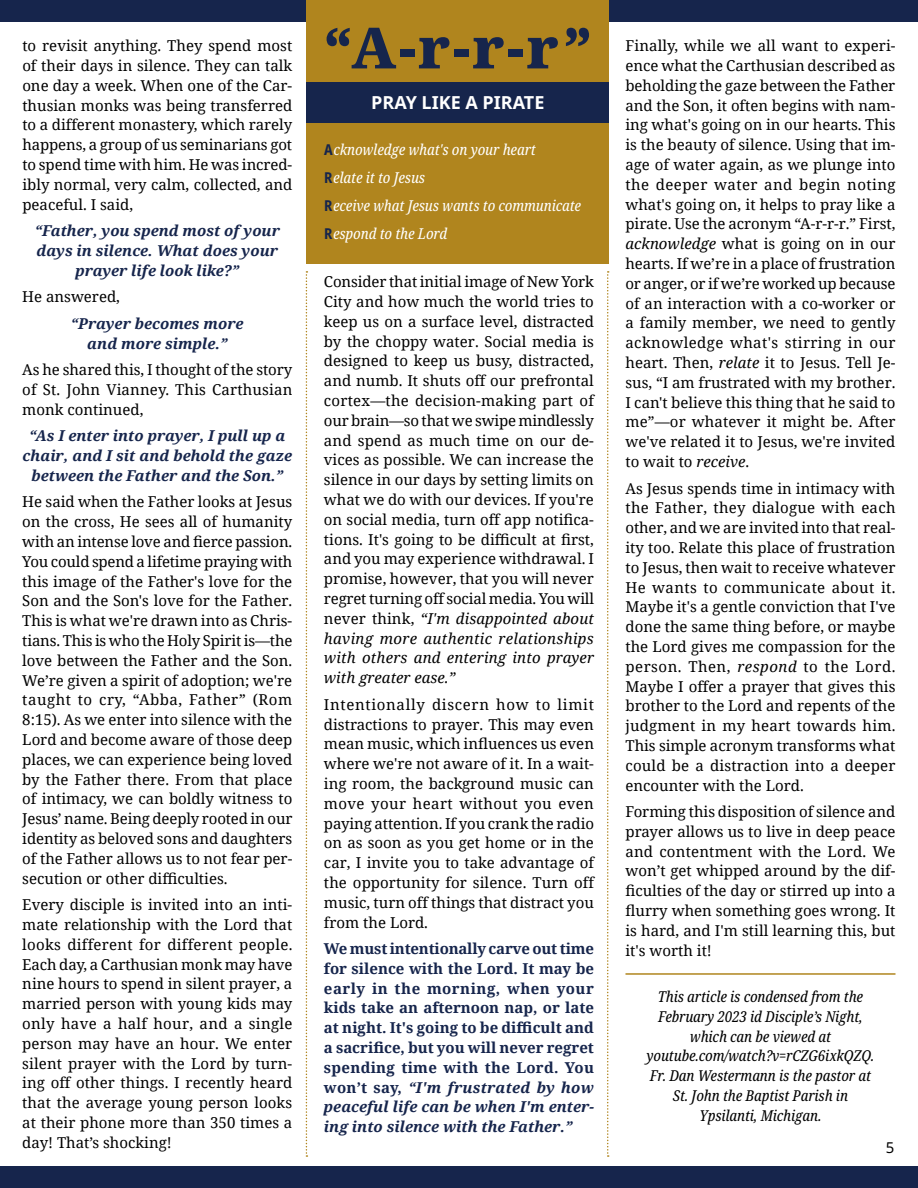
<style>
.page{position:relative;width:918px;height:1188px;background:#fff}
.page>*{position:absolute;margin:0;border:0;box-sizing:border-box;transform-origin:0 0}
.t1{font:900 57px "Noto Serif";color:#16254c}
.t2{font:700 18px "Noto Sans";color:#fff}
.t3{font:15px/19.8px "Noto Serif";color:#000;text-align:justify}
.t4{font:700 15px/19.8px "Noto Serif";color:#16254c;text-align:justify}
.t5{font:italic 700 15px/19.8px "Noto Serif";color:#16254c;text-align:center}
.t6{font:italic condensed 15px/19.8px "Noto Serif";color:#000;text-align:center}
.t7{font:italic condensed 15px/27.8px "Noto Serif";color:#fff}
.t8{font:15px "Noto Sans";color:#000}
.s1{font-family:"Noto Sans";font-weight:700;font-style:normal;color:#16254c}
.s2{font-style:italic}
</style>
<div class="page">
<div style="left:0;top:1167px;width:918px;height:21px;background:#16254c"></div>
<svg style="left:306px;top:271px;width:1px;height:886px"></svg>
<svg style="left:607px;top:271px;width:2px;height:886px"></svg>
<div style="left:0;top:0;width:918px;height:21px;background:#16254c"></div>
<div style="left:306px;top:0;width:302px;height:264px;background:#b0851e"></div>
<hr style="left:626px;top:973px;width:270px;height:2px;background:#b0851e">
<div style="left:306px;top:83px;width:302px;height:40px;background:#16254c"></div>
<p class="t3" style="left:22px;top:35px;width:272px">to revisit anything. They spend most of their days in silence. They can talk one day a week. When one of the Car&shy;thusian monks was being transferred to a different monastery, which rarely happens, a group of us seminarians got to spend time with him. He was incred&shy;ibly normal, very calm, collected, and peaceful. I said,</p>
<p class="t5" style="left:35px;top:220px;width:247px">“Father, you spend most of your days in silence. What does your prayer life look like?”</p>
<p class="t3" style="left:22px;top:286px;width:99px">He answered,</p>
<p class="t5" style="left:71px;top:313px;width:174px">“Prayer becomes more and more simple.”</p>
<p class="t3" style="left:22px;top:359px;width:272px">As he shared this, I thought of the story of St. John Vianney. This Carthusian monk continued,</p>
<p class="t5" style="left:23px;top:426px;width:271px">“As I enter into prayer, I pull up a chair, and I sit and behold the gaze between the Father and the Son.”</p>
<p class="t3" style="left:22px;top:492px;width:272px">He said when the Father looks at Jesus on the cross, He sees all of humanity with an intense love and fierce passion.<br>You could spend a lifetime praying with this image of the Father's love for the Son and the Son's love for the Father.<br>This is what we're drawn into as Chris&shy;tians. This is who the Holy Spirit is—the love between the Father and the Son.<br>We’re given a spirit of adoption; we're taught to cry, “Abba, Father” (Rom 8:15). As we enter into silence with the Lord and become aware of those deep places, we can experience being loved by the Father there. From that place of intimacy, we can boldly witness to Jesus’ name. Being deeply rooted in our identity as beloved sons and daughters of the Father allows us to not fear per&shy;secution or other difficulties.</p>
<p class="t3" style="left:22px;top:894px;width:272px">Every disciple is invited into an inti&shy;mate relationship with the Lord that looks different for different people.<br>Each day, a Carthusian monk may have nine hours to spend in silent prayer, a married person with young kids may only have a half hour, and a single person may have an hour. We enter silent prayer with the Lord by turn&shy;ing off other things. I recently heard that the average young person looks at their phone more than 350 times a day! That’s shocking!</p>
<h1 class="t1" style="left:323px;top:7px;width:270px">“A-r-r-r”</h1>
<p class="t2" style="left:371px;top:90px;width:175px">PRAY LIKE A PIRATE</p>
<p class="t7" style="left:324px;top:137px;width:259px"><span class="s1">A</span>cknowledge what's on your heart<br><span class="s1">R</span>elate it to Jesus<br><span class="s1">R</span>eceive what Jesus wants to communicate<br><span class="s1">R</span>espond to the Lord</p>
<p class="t3" style="left:324px;top:271px;width:272px">Consider that initial image of New York City and how much the world tries to keep us on a surface level, distracted by the choppy water. Social media is designed to keep us busy, distracted, and numb. It shuts off our prefrontal cortex—the decision-making part of our brain—so that we swipe mindlessly and spend as much time on our de&shy;vices as possible. We can increase the silence in our days by setting limits on what we do with our devices. If you're on social media, turn off app notifica&shy;tions. It's going to be difficult at first, and you may experience withdrawal. I promise, however, that you will never regret turning off social media. You will never think, <span class="s2">“I'm disappointed about having more authentic relationships with others and entering into prayer with greater ease.”</span></p>
<p class="t3" style="left:324px;top:694px;width:272px">Intentionally discern how to limit distractions to prayer. This may even mean music, which influences us even where we're not aware of it. In a wait&shy;ing room, the background music can move your heart without you even paying attention. If you crank the radio on as soon as you get home or in the car, I invite you to take advantage of the opportunity for silence. Turn off music, turn off things that distract you from the Lord.</p>
<p class="t4" style="left:324px;top:938px;width:272px">We must intentionally carve out time for silence with the Lord. It may be early in the morning, when your kids take an afternoon nap, or late at night. It's going to be difficult and a sacrifice, but you will never regret spending time with the Lord. You won’t say, <span class="s2">“I'm frustrated by how peaceful life can be when I'm enter&shy;ing into silence with the Father.”</span></p>
<p class="t3" style="left:625px;top:35px;width:272px">Finally, while we all want to experi&shy;ence what the Carthusian described as beholding the gaze between the Father and the Son, it often begins with nam&shy;ing what's going on in our hearts. This is the beauty of silence. Using that im&shy;age of water again, as we plunge into the deeper water and begin noting what's going on, it helps to pray like a pirate. Use the acronym “A-r-r-r.” First, <span class="s2">acknowledge</span> what is going on in our hearts. If we’re in a place of frustration or anger, or if we’re worked up because of an interaction with a co-worker or a family member, we need to gently acknowledge what's stirring in our heart. Then, <span class="s2">relate</span> it to Jesus. Tell Je&shy;sus, “I am frustrated with my brother.<br>I can't believe this thing that he said to me”—or whatever it might be. After we've related it to Jesus, we're invited to wait to <span class="s2">receive</span>.</p>
<p class="t3" style="left:625px;top:478px;width:272px">As Jesus spends time in intimacy with the Father, they dialogue with each other, and we are invited into that real&shy;ity too. Relate this place of frustration to Jesus, then wait to receive whatever He wants to communicate about it.<br>Maybe it's a gentle conviction that I've done the same thing before, or maybe the Lord gives me compassion for the person. Then, <span class="s2">respond</span> to the Lord.<br>Maybe I offer a prayer that gives this brother to the Lord and repents of the judgment in my heart towards him.<br>This simple acronym transforms what could be a distraction into a deeper encounter with the Lord.</p>
<p class="t3" style="left:625px;top:801px;width:272px">Forming this disposition of silence and prayer allows us to live in deep peace and contentment with the Lord. We won’t get whipped around by the dif&shy;ficulties of the day or stirred up into a flurry when something goes wrong. It is hard, and I'm still learning this, but it's worth it!</p>
<p class="t6" style="left:647px;top:987px;width:229px">This article is condensed from the<br>February 2023 id Disciple’s Night, which can be viewed at youtube.com/watch?v=rCZG6ixkQZQ.<br>Fr. Dan Westermann is the pastor at<br>St. John the Baptist Parish in<br>Ypsilanti, Michigan.</p>
<p class="t8" style="left:886px;top:1137px;width:10px">5</p>
</div>
